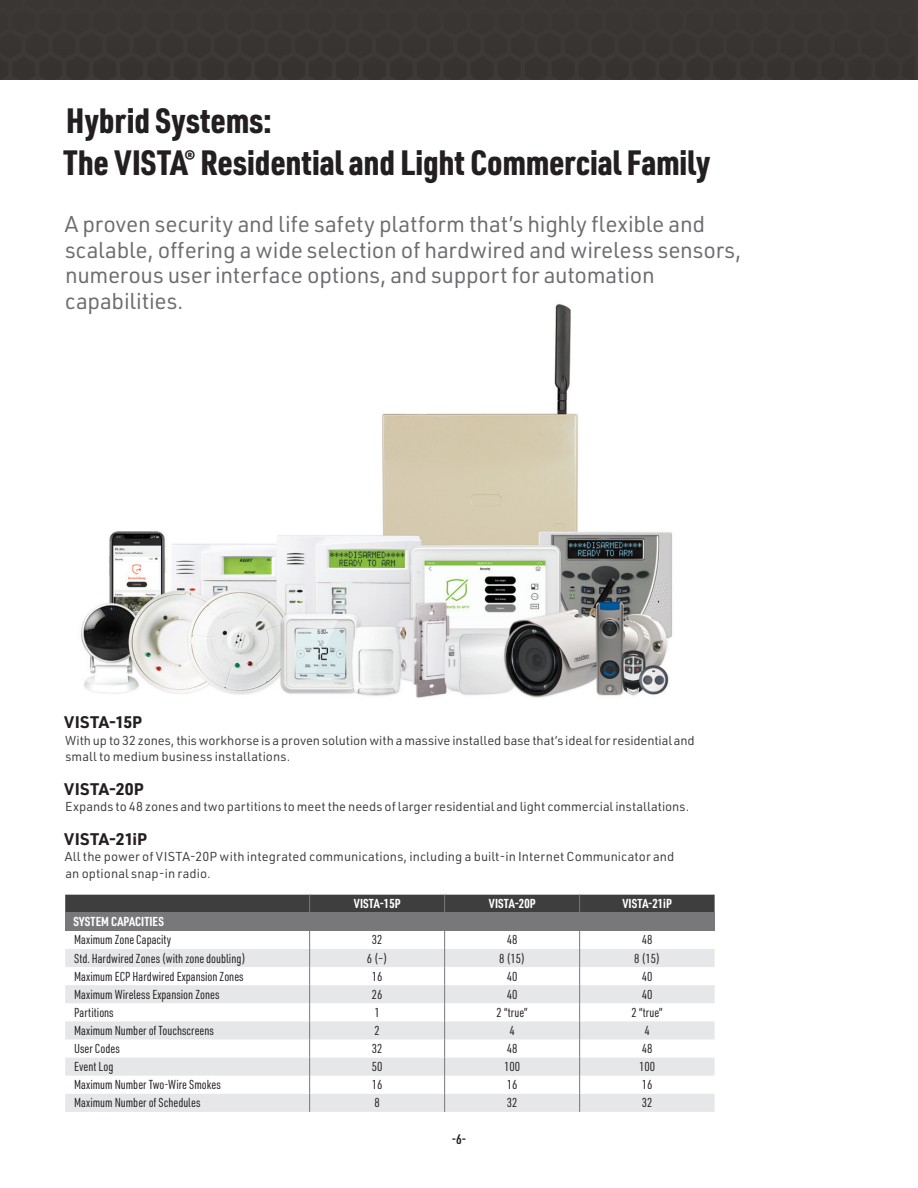
<style>
.page{position:relative;width:918px;height:1188px;background:#fff}
.page>*{position:absolute;margin:0;border:0;box-sizing:border-box;transform-origin:0 0}
.Datasheet__Title_1{font:900 34.5px/42px "URWDIN Cond";color:#231f20}
.Body__9_14_pt{font:22.5px/25.5px "URWDIN";letter-spacing:-.01em;color:#6c6d70}
.Heading_2__11_15{font:700 16.5px "URWDIN";letter-spacing:.01em;color:#231f20}
.t1{font:600 13.5px "URWDIN Cond";color:#231f20}
.Body__9_14_pt-2{font:12.75px/16.5px "URWDIN";letter-spacing:.005em;color:#3e3e3f}
.Table__Body{font:12.75px "URWDIN Cond";color:#231f20}
.Table__Header__All_C{font:700 12.75px "URWDIN Cond";color:#fff}
.Table__Header__left{font:700 12.75px "URWDIN Cond";letter-spacing:.01em;color:#fff}
</style>
<div class="page">
<img style="left:81px;top:304px;width:591px;height:394px">
<div style="left:65px;top:913px;width:650px;height:18px;background:#787779"></div>
<svg style="left:65px;top:949px;width:650px;height:163px;fill:#e6e7e9"></svg>
<div style="left:65px;top:895px;width:650px;height:18px;background:#3e3e3f"></div>
<svg style="left:309px;top:931px;width:1px;height:181px"></svg>
<svg style="left:444px;top:931px;width:1px;height:181px"></svg>
<svg style="left:579px;top:931px;width:1px;height:181px"></svg>
<div style="left:0;top:0;width:915px;height:80px;background:#383532"></div>
<p class="Datasheet__Title_1" style="left:64px;top:98px;width:648px">Hybrid Systems:<br>The VISTA<sup>®</sup> Residential and Light Commercial Family</p>
<p class="Body__9_14_pt" style="left:65px;top:211px;width:678px">A proven security and life safety platform that’s highly flexible and scalable, offering a wide selection of hardwired and wireless sensors, numerous user interface options, and support for automation capabilities.</p>
<p class="Heading_2__11_15" style="left:64px;top:711px;width:79px">VISTA-15P</p>
<p class="Body__9_14_pt-2" style="left:65px;top:732px;width:631px">With up to 32 zones, this workhorse is a proven solution with a massive installed base that’s ideal for residential and small to medium business installations.</p>
<p class="Heading_2__11_15" style="left:64px;top:777px;width:81px">VISTA-20P</p>
<p class="Body__9_14_pt-2" style="left:65px;top:798px;width:626px">Expands to 48 zones and two partitions to meet the needs of larger residential and light commercial installations.</p>
<p class="Heading_2__11_15" style="left:64px;top:827px;width:84px">VISTA-21iP</p>
<p class="Body__9_14_pt-2" style="left:65px;top:848px;width:611px">All the power of VISTA-20P with integrated communications, including a built-in Internet Communicator and an optional snap-in radio.</p>
<p class="Table__Header__All_C" style="left:354px;top:895px;width:48px">VISTA-15P</p>
<p class="Table__Header__All_C" style="left:489px;top:895px;width:48px">VISTA-20P</p>
<p class="Table__Header__All_C" style="left:622px;top:895px;width:51px">VISTA-21iP</p>
<p class="Table__Header__left" style="left:73px;top:913px;width:92px">SYSTEM CAPACITIES</p>
<p class="Table__Body" style="left:74px;top:932px;width:99px">Maximum Zone Capacity</p>
<p class="Table__Body" style="left:372px;top:932px;width:12px">32</p>
<p class="Table__Body" style="left:507px;top:932px;width:12px">48</p>
<p class="Table__Body" style="left:642px;top:932px;width:12px">48</p>
<p class="Table__Body" style="left:74px;top:950px;width:173px">Std. Hardwired Zones (with zone doubling)</p>
<p class="Table__Body" style="left:367px;top:950px;width:22px">6 (–)</p>
<p class="Table__Body" style="left:499px;top:950px;width:27px">8 (15)</p>
<p class="Table__Body" style="left:634px;top:950px;width:27px">8 (15)</p>
<p class="Table__Body" style="left:74px;top:968px;width:171px">Maximum ECP Hardwired Expansion Zones</p>
<p class="Table__Body" style="left:372px;top:968px;width:12px">16</p>
<p class="Table__Body" style="left:507px;top:968px;width:12px">40</p>
<p class="Table__Body" style="left:642px;top:968px;width:12px">40</p>
<p class="Table__Body" style="left:74px;top:986px;width:147px">Maximum Wireless Expansion Zones</p>
<p class="Table__Body" style="left:372px;top:986px;width:12px">26</p>
<p class="Table__Body" style="left:507px;top:986px;width:12px">40</p>
<p class="Table__Body" style="left:642px;top:986px;width:12px">40</p>
<p class="Table__Body" style="left:74px;top:1004px;width:41px">Partitions</p>
<p class="Table__Body" style="left:374px;top:1004px;width:7px">1</p>
<p class="Table__Body" style="left:497px;top:1004px;width:32px">2 “true”</p>
<p class="Table__Body" style="left:632px;top:1004px;width:32px">2 “true”</p>
<p class="Table__Body" style="left:74px;top:1022px;width:141px">Maximum Number of Touchscreens</p>
<p class="Table__Body" style="left:374px;top:1022px;width:7px">2</p>
<p class="Table__Body" style="left:509px;top:1022px;width:7px">4</p>
<p class="Table__Body" style="left:644px;top:1022px;width:7px">4</p>
<p class="Table__Body" style="left:74px;top:1040px;width:47px">User Codes</p>
<p class="Table__Body" style="left:372px;top:1040px;width:12px">32</p>
<p class="Table__Body" style="left:507px;top:1040px;width:12px">48</p>
<p class="Table__Body" style="left:642px;top:1040px;width:12px">48</p>
<p class="Table__Body" style="left:74px;top:1058px;width:41px">Event Log</p>
<p class="Table__Body" style="left:372px;top:1058px;width:12px">50</p>
<p class="Table__Body" style="left:504px;top:1058px;width:18px">100</p>
<p class="Table__Body" style="left:639px;top:1058px;width:18px">100</p>
<p class="Table__Body" style="left:74px;top:1076px;width:148px">Maximum Number Two-Wire Smokes</p>
<p class="Table__Body" style="left:372px;top:1076px;width:12px">16</p>
<p class="Table__Body" style="left:507px;top:1076px;width:12px">16</p>
<p class="Table__Body" style="left:642px;top:1076px;width:12px">16</p>
<p class="Table__Body" style="left:74px;top:1094px;width:128px">Maximum Number of Schedules</p>
<p class="Table__Body" style="left:374px;top:1094px;width:7px">8</p>
<p class="Table__Body" style="left:507px;top:1094px;width:12px">32</p>
<p class="Table__Body" style="left:642px;top:1094px;width:12px">32</p>
<p class="t1" style="left:452px;top:1130px;width:16px">-6-</p>
</div>
